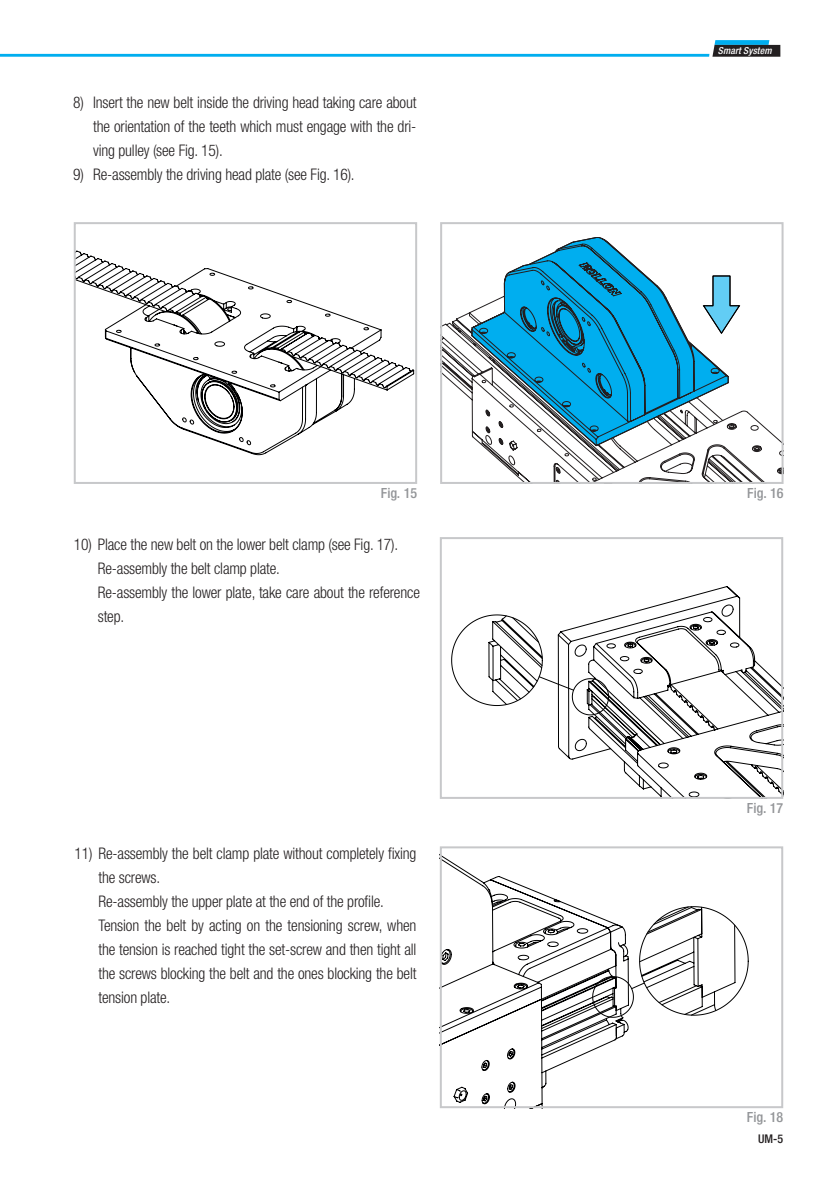
<style>
.page{position:relative;width:840px;height:1191px;background:#fff}
.page>*{position:absolute;margin:0;border:0;box-sizing:border-box;transform-origin:0 0}
.t1{font:300 condensed 16px/24px "Helvetica Neue LT Std";letter-spacing:-.01em;color:#231f20}
.t2{font:500 condensed 14px "Helvetica Neue LT Std";color:#939598}
.t3{font:500 condensed 12px "Helvetica Neue LT Std";color:#231f20}
.t4{font:italic 500 condensed 9.8px "Helvetica Neue LT Std";letter-spacing:.015em;color:#fff}
</style>
<div class="page">
<hr style="left:0;top:54px;width:709px;height:3px;background:#00aeef">
<svg style="left:712px;top:40px;width:69px;height:17px"></svg>
<svg style="left:558px;top:586px;width:221px;height:210px"></svg>
<svg style="left:451px;top:614px;width:157px;height:101px"></svg>
<svg style="left:77px;top:250px;width:337px;height:205px"></svg>
<svg style="left:443px;top:237px;width:337px;height:244px"></svg>
<svg style="left:442px;top:855px;width:186px;height:250px"></svg>
<svg style="left:592px;top:906px;width:156px;height:111px"></svg>
<div style="left:440px;top:222px;width:343px;height:262px;border:2px solid #c7c8ca"></div>
<div style="left:439px;top:846px;width:343px;height:262px;border:2px solid #c7c8ca"></div>
<div style="left:439px;top:537px;width:343px;height:262px;border:2px solid #c7c8ca"></div>
<div style="left:74px;top:222px;width:343px;height:262px;border:2px solid #c7c8ca"></div>
<p class="t1" style="left:93px;top:90px;width:325px;text-align:justify;text-indent:-20px">8) Insert the new belt inside the driving head taking care about the orientation of the teeth which must engage with the dri&shy;ving pulley (see Fig. 15).</p>
<p class="t1" style="left:73px;top:162px;width:283px">9) Re-assembly the driving head plate (see Fig. 16).</p>
<p class="t2" style="left:380px;top:485px;width:38px">Fig. 15</p>
<p class="t1" style="left:98px;top:532px;width:323px;text-indent:-24px">10) Place the new belt on the lower belt clamp (see Fig. 17).<br>Re-assembly the belt clamp plate.<br>Re-assembly the lower plate, take care about the reference step.</p>
<p class="t1" style="left:98px;top:841px;width:319px;text-indent:-24px">11) Re-assembly the belt clamp plate without completely fixing the screws.<br>Re-assembly the upper plate at the end of the profile.<br>Tension the belt by acting on the tensioning screw, when the tension is reached tight the set-screw and then tight all the screws blocking the belt and the ones blocking the belt tension plate.</p>
<p class="t4" style="left:717px;top:45px;width:55px">Smart System</p>
<p class="t2" style="left:746px;top:485px;width:38px">Fig. 16</p>
<p class="t2" style="left:746px;top:799px;width:38px">Fig. 17</p>
<p class="t2" style="left:746px;top:1109px;width:38px">Fig. 18</p>
<p class="t3" style="left:757px;top:1131px;width:27px">UM-5</p>
</div>
